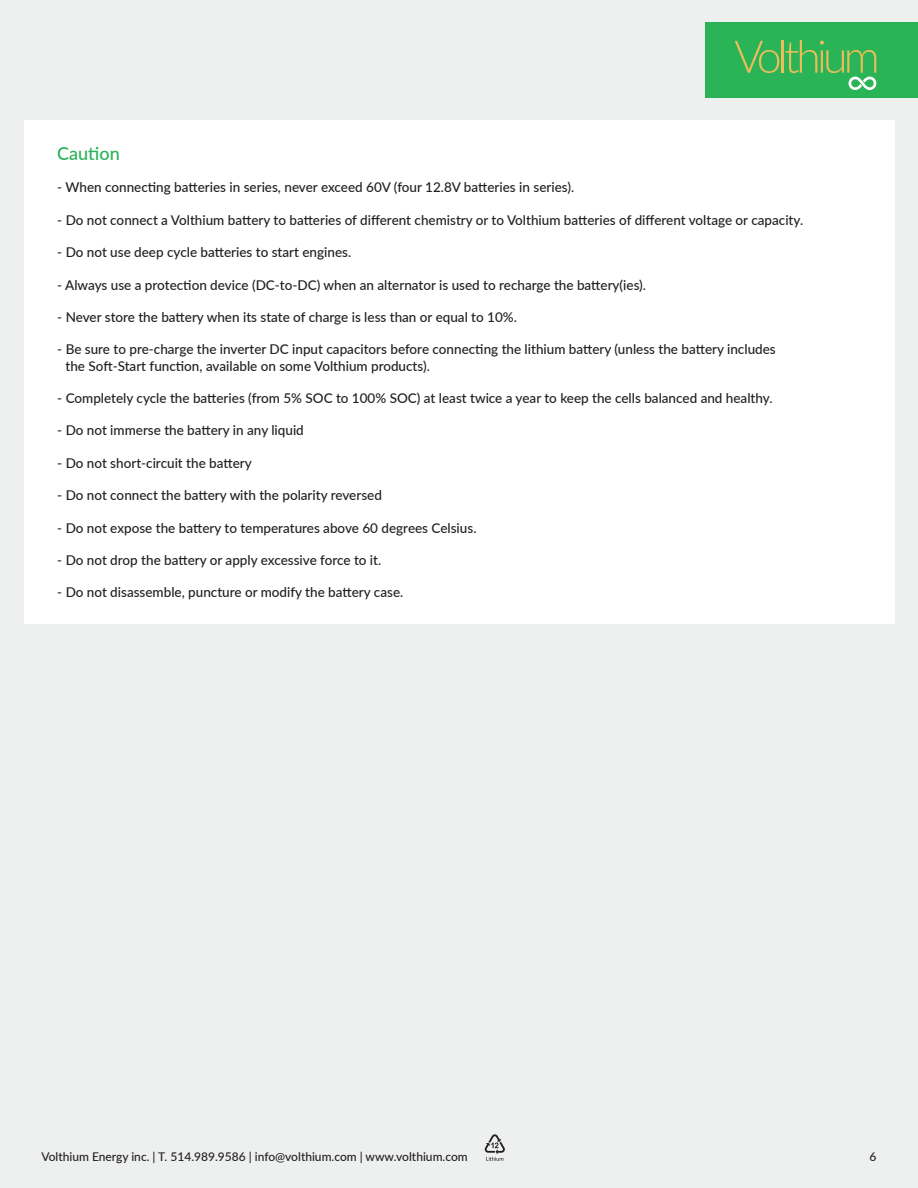
<style>
.page{position:relative;width:918px;height:1188px;background:#eef0ef}
.page>*{position:absolute;margin:0;border:0;box-sizing:border-box;transform-origin:0 0}
.t1{font:500 18px "Lato";color:#2ab357}
.t2{font:500 13.5px/16.2px "Lato";color:#231f20}
.t3{font:500 12px "Lato";color:#231f20}
</style>
<div class="page">
<svg style="left:485px;top:1134px;width:20px;height:27px"></svg>
<div style="left:706px;top:22px;width:212px;height:75px;background:#2ab357"></div>
<svg style="left:735px;top:41px;width:44px;height:32px"></svg>
<hr style="left:782px;top:40px;width:2px;height:33px;background:#edbd57">
<svg style="left:785px;top:40px;width:92px;height:50px"></svg>
<div style="left:24px;top:120px;width:871px;height:504px;background:#fff"></div>
<h1 class="t1" style="left:57px;top:141px;width:64px">Caution</h1>
<p class="t2" style="left:57px;top:179px;width:518px">- When connecting batteries in series, never exceed 60V (four 12.8V batteries in series).</p>
<p class="t2" style="left:57px;top:211px;width:747px">- Do not connect a Volthium battery to batteries of different chemistry or to Volthium batteries of different voltage or capacity.</p>
<p class="t2" style="left:57px;top:244px;width:296px">- Do not use deep cycle batteries to start engines.</p>
<p class="t2" style="left:57px;top:276px;width:590px">- Always use a protection device (DC-to-DC) when an alternator is used to recharge the battery(ies).</p>
<p class="t2" style="left:57px;top:308px;width:461px">- Never store the battery when its state of charge is less than or equal to 10%.</p>
<p class="t2" style="left:66px;top:341px;width:712px;text-indent:-8px">- Be sure to pre-charge the inverter DC input capacitors before connecting the lithium battery (unless the battery includes the Soft-Start function, available on some Volthium products).</p>
<p class="t2" style="left:57px;top:389px;width:717px">- Completely cycle the batteries (from 5% SOC to 100% SOC) at least twice a year to keep the cells balanced and healthy.</p>
<p class="t2" style="left:57px;top:422px;width:248px">- Do not immerse the battery in any liquid</p>
<p class="t2" style="left:57px;top:454px;width:196px">- Do not short-circuit the battery</p>
<p class="t2" style="left:57px;top:487px;width:326px">- Do not connect the battery with the polarity reversed</p>
<p class="t2" style="left:57px;top:519px;width:421px">- Do not expose the battery to temperatures above 60 degrees Celsius.</p>
<p class="t2" style="left:57px;top:551px;width:326px">- Do not drop the battery or apply excessive force to it.</p>
<p class="t2" style="left:57px;top:584px;width:348px">- Do not disassemble, puncture or modify the battery case.</p>
<p class="t3" style="left:42px;top:1148px;width:428px">Volthium Energy inc. | T. 514.989.9586 | info@volthium.com | www.volthium.com</p>
<p class="t3" style="left:869px;top:1148px;width:8px">6</p>
</div>
